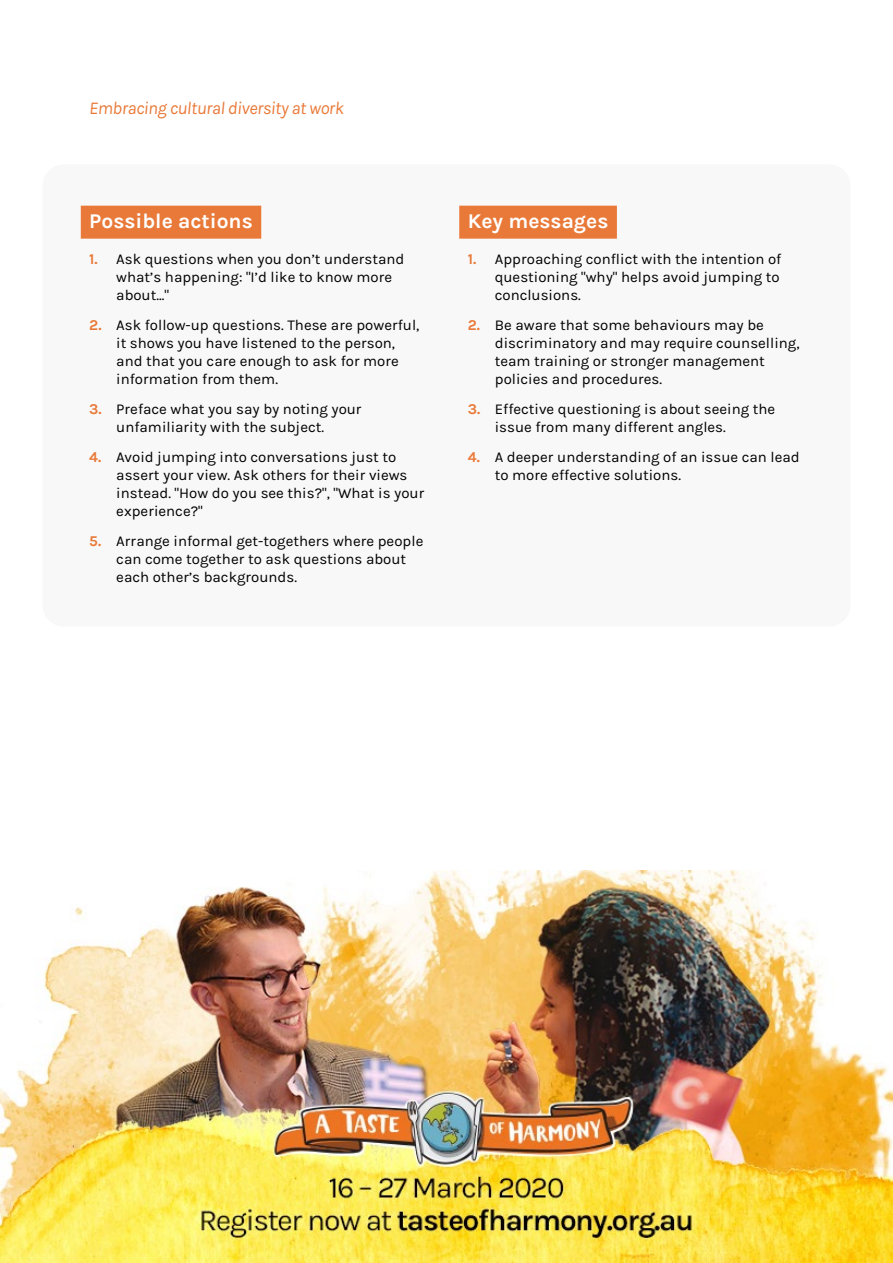
<style>
.page{position:relative;width:893px;height:1263px;background:#fff}
.page>*{position:absolute;margin:0;border:0;box-sizing:border-box;transform-origin:0 0}
.t1{font:700 21px "Karla";color:#fff}
.t2{font:italic 18px "Karla";letter-spacing:-.025em;color:#e97938}
.t3{font:15px/18px "Karla";color:#000}
.s1{font-weight:700;color:#e97938}
</style>
<div class="page">
<img style="left:0;top:871px;width:893px;height:392px">
<div style="left:43px;top:164px;width:807px;height:462px;background:#f8f8f8;border-radius:21px"></div>
<div style="left:81px;top:206px;width:180px;height:33px;background:#e97938"></div>
<div style="left:459px;top:206px;width:158px;height:33px;background:#e97938"></div>
<p class="t2" style="left:89px;top:98px;width:256px">Embracing cultural diversity at work</p>
<h1 class="t1" style="left:89px;top:209px;width:165px">Possible actions</h1>
<p class="t3" style="left:116px;top:250px;width:290px;text-indent:-27px"><span class="s1">1.</span> Ask questions when you don’t understand what’s happening: "I’d like to know more about..."</p>
<p class="t3" style="left:116px;top:316px;width:305px;text-indent:-27px"><span class="s1">2.</span> Ask follow-up questions. These are powerful, it shows you have listened to the person, and that you care enough to ask for more information from them.</p>
<p class="t3" style="left:116px;top:400px;width:247px;text-indent:-27px"><span class="s1">3.</span> Preface what you say by noting your unfamiliarity with the subject.</p>
<p class="t3" style="left:116px;top:448px;width:310px;text-indent:-27px"><span class="s1">4.</span> Avoid jumping into conversations just to assert your view. Ask others for their views instead. "How do you see this?", "What is your experience?"</p>
<p class="t3" style="left:116px;top:532px;width:309px;text-indent:-27px"><span class="s1">5.</span> Arrange informal get-togethers where people can come together to ask questions about each other’s backgrounds.</p>
<h1 class="t1" style="left:468px;top:209px;width:142px">Key messages</h1>
<p class="t3" style="left:495px;top:250px;width:288px;text-align:justify;text-indent:-27px"><span class="s1">1.</span> Approaching conflict with the intention of questioning "why" helps avoid jumping to conclusions.</p>
<p class="t3" style="left:495px;top:316px;width:306px;text-indent:-27px"><span class="s1">2.</span> Be aware that some behaviours may be discriminatory and may require counselling, team training or stronger management policies and procedures.</p>
<p class="t3" style="left:495px;top:400px;width:282px;text-indent:-27px"><span class="s1">3.</span> Effective questioning is about seeing the issue from many different angles.</p>
<p class="t3" style="left:495px;top:448px;width:306px;text-indent:-27px"><span class="s1">4.</span> A deeper understanding of an issue can lead to more effective solutions.</p>
</div>
